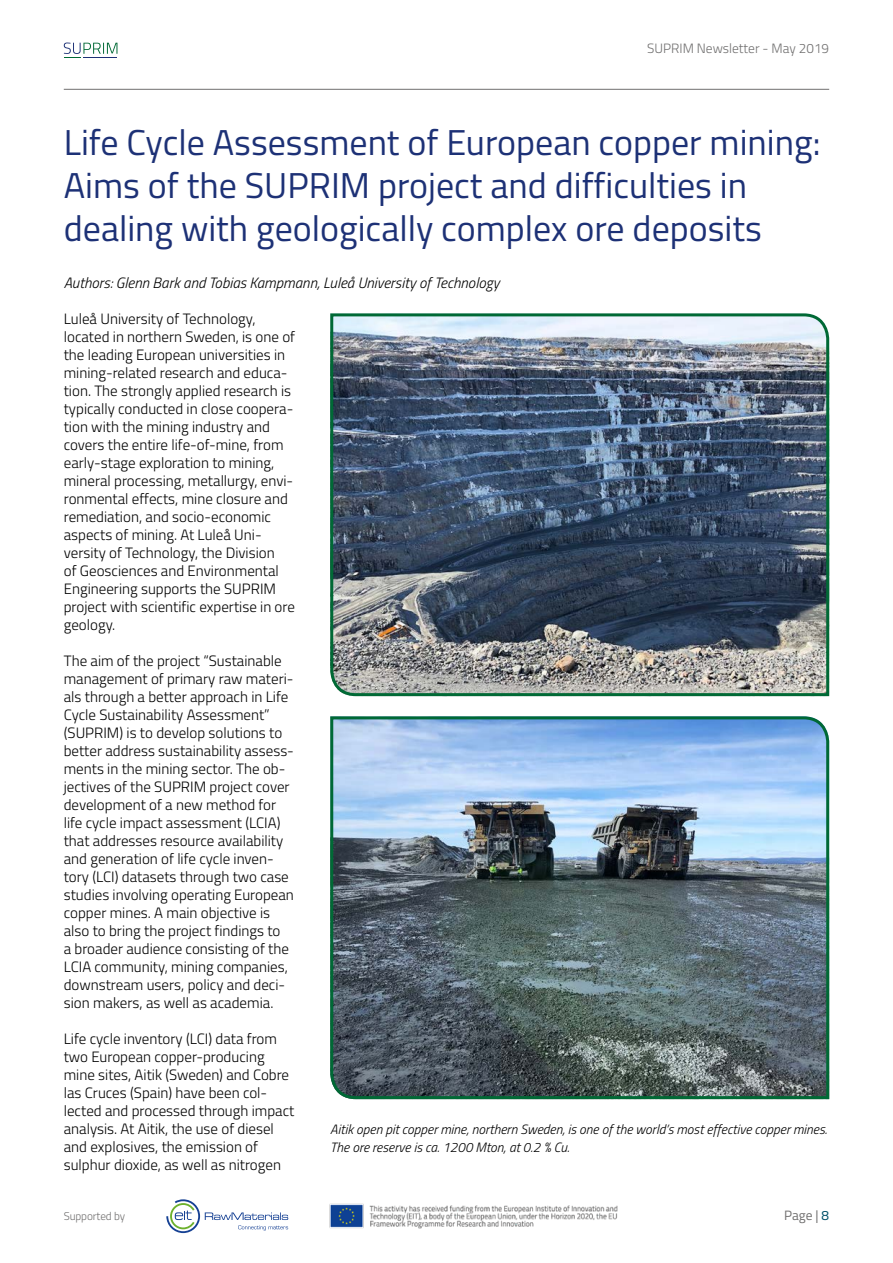
<style>
.page{position:relative;width:893px;height:1263px;background:#fff}
.page>*{position:absolute;margin:0;border:0;box-sizing:border-box;transform-origin:0 0}
.t1{font:36px/43.2px "Titillium";color:#1d3176}
.t2{font:300 15px/18px "Titillium";color:#000}
.t3{font:italic 300 15px "Titillium";color:#000}
.t4{font:italic 300 13.5px/18px "Titillium";color:#000}
.t5{font:300 13.5px "Titillium";color:#706f6f}
.t6{font:13.5px "Titillium";color:#706f6f}
.t7{font:300 11.25px "Titillium";letter-spacing:-.01em;color:#706f6f}
.s1{color:#005069}
</style>
<div class="page">
<svg style="left:166px;top:1199px;width:122px;height:34px"></svg>
<img style="left:329px;top:1203px;width:289px;height:26px">
<svg style="left:64px;top:43px;width:53px;height:15px"></svg>
<hr style="left:64px;top:89px;width:765px;height:1px;background:#706f6f">
<img style="left:330px;top:313px;width:500px;height:384px">
<img style="left:330px;top:716px;width:500px;height:384px">
<p class="t5" style="left:647px;top:38px;width:183px">SUPRIM Newsletter - May 2019</p>
<h1 class="t1" style="left:64px;top:119px;width:758px">Life Cycle Assessment of European copper mining:<br>Aims of the SUPRIM project and difficulties in dealing with geologically complex ore deposits</h1>
<p class="t3" style="left:64px;top:272px;width:437px">Authors: Glenn Bark and Tobias Kampmann, Luleå University of Technology</p>
<p class="t2" style="left:64px;top:309px;width:233px">Luleå University of Technology, located in northern Sweden, is one of the leading European universities in mining-related research and educa&shy;tion. The strongly applied research is typically conducted in close coopera&shy;tion with the mining industry and covers the entire life-of-mine, from early-stage exploration to mining, mineral processing, metallurgy, envi&shy;ronmental effects, mine closure and remediation, and socio-economic aspects of mining. At Luleå Uni&shy;versity of Technology, the Division<br>of Geosciences and Environmental Engineering supports the SUPRIM project with scientific expertise in ore geology.</p>
<p class="t2" style="left:64px;top:651px;width:232px">The aim of the project “Sustainable management of primary raw materi&shy;als through a better approach in Life Cycle Sustainability Assessment” (SUPRIM) is to develop solutions to better address sustainability assess&shy;ments in the mining sector. The ob&shy;jectives of the SUPRIM project cover development of a new method for life cycle impact assessment (LCIA) that addresses resource availability and generation of life cycle inven&shy;tory (LCI) datasets through two case studies involving operating European copper mines. A main objective is also to bring the project findings to<br>a broader audience consisting of the LCIA community, mining companies, downstream users, policy and deci&shy;sion makers, as well as academia.</p>
<p class="t2" style="left:64px;top:1029px;width:232px">Life cycle inventory (LCI) data from two European copper-producing mine sites, Aitik (Sweden) and Cobre las Cruces (Spain) have been col&shy;lected and processed through impact analysis. At Aitik, the use of diesel and explosives, the emission of sulphur dioxide, as well as nitrogen</p>
<p class="t4" style="left:330px;top:1120px;width:498px">Aitik open pit copper mine, northern Sweden, is one of the world’s most effective copper mines.<br>The ore reserve is ca. 1200 Mton, at 0.2 % Cu.</p>
<p class="t7" style="left:64px;top:1208px;width:63px">Supported by</p>
<p class="t6" style="left:784px;top:1206px;width:47px">Page | <span class="s1">8</span></p>
</div>
